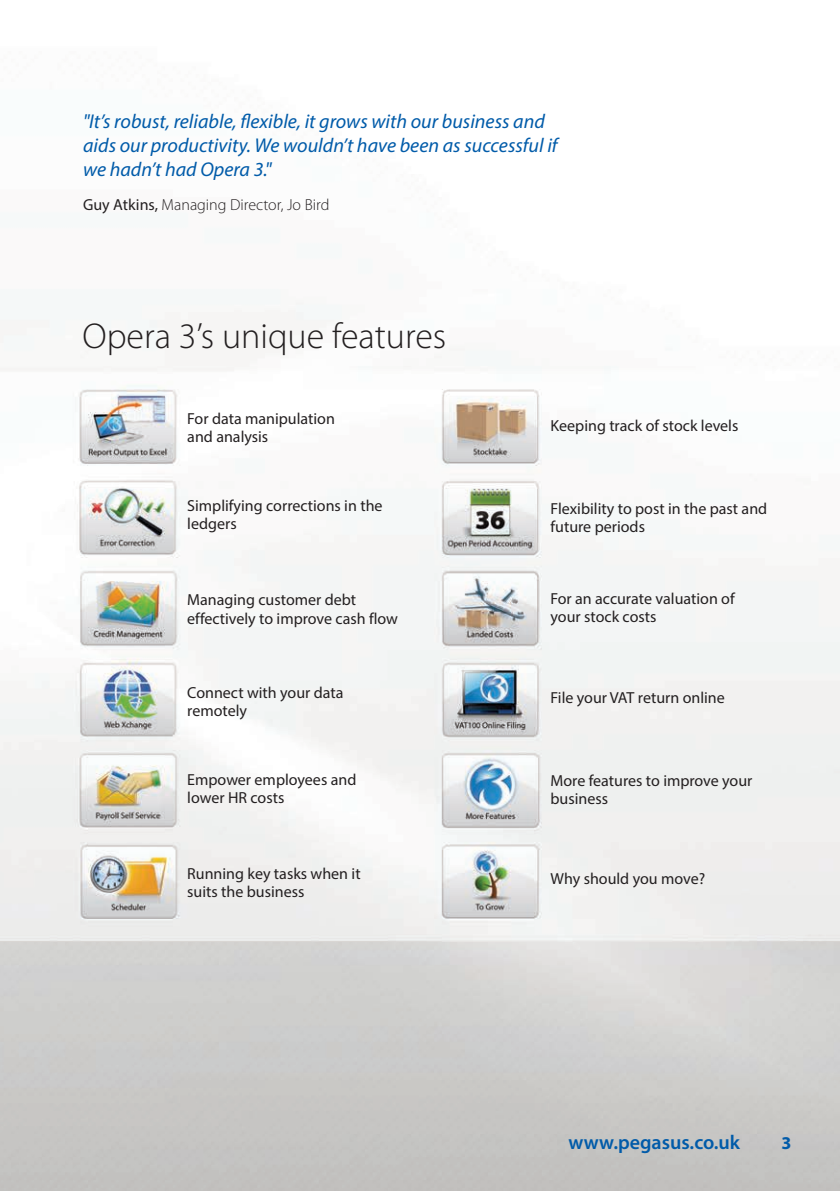
<style>
.page{position:relative;width:840px;height:1191px;background:#fff}
.page>*{position:absolute;margin:0;border:0;box-sizing:border-box;transform-origin:0 0}
.t1{font:300 36px "Myriad Pro";color:#231f20}
.t2{font:italic 20px/24px "Myriad Pro";color:#015ba9}
.t3{font:600 20px "Myriad Pro";color:#015ba9}
.t4{font:700 18px "Myriad Pro";color:#015ba9}
.t5{font:16px/18px "Myriad Pro";color:#231f20}
.t6{font:300 16px "Myriad Pro";color:#231f20}
.s1{font-weight:400}
</style>
<div class="page">
<img style="left:0;top:303px;width:839px;height:888px">
<p class="t2" style="left:83px;top:111px;width:476px">"It’s robust, reliable, flexible, it grows with our business and aids our productivity. We wouldn’t have been as successful if we hadn’t had Opera 3."</p>
<p class="t6" style="left:83px;top:199px;width:248px"><span class="s1">Guy Atkins,</span> Managing Director, Jo Bird</p>
<h1 class="t1" style="left:82px;top:322px;width:365px">Opera 3’s unique features</h1>
<p class="t5" style="left:187px;top:411px;width:149px">For data manipulation and analysis</p>
<p class="t5" style="left:550px;top:417px;width:189px">Keeping track of stock levels</p>
<p class="t5" style="left:187px;top:498px;width:197px">Simplifying corrections in the ledgers</p>
<p class="t5" style="left:550px;top:501px;width:218px">Flexibility to post in the past and future periods</p>
<p class="t5" style="left:187px;top:592px;width:212px">Managing customer debt effectively to improve cash flow</p>
<p class="t5" style="left:550px;top:590px;width:186px">For an accurate valuation of your stock costs</p>
<p class="t5" style="left:187px;top:685px;width:158px">Connect with your data remotely</p>
<p class="t5" style="left:550px;top:689px;width:176px">File your VAT return online</p>
<p class="t5" style="left:187px;top:772px;width:170px">Empower employees and lower HR costs</p>
<p class="t5" style="left:550px;top:772px;width:203px">More features to improve your business</p>
<p class="t5" style="left:187px;top:865px;width:175px">Running key tasks when it suits the business</p>
<p class="t5" style="left:550px;top:870px;width:156px">Why should you move?</p>
<p class="t3" style="left:568px;top:1130px;width:173px">www.pegasus.co.uk</p>
<p class="t4" style="left:781px;top:1132px;width:11px">3</p>
</div>
